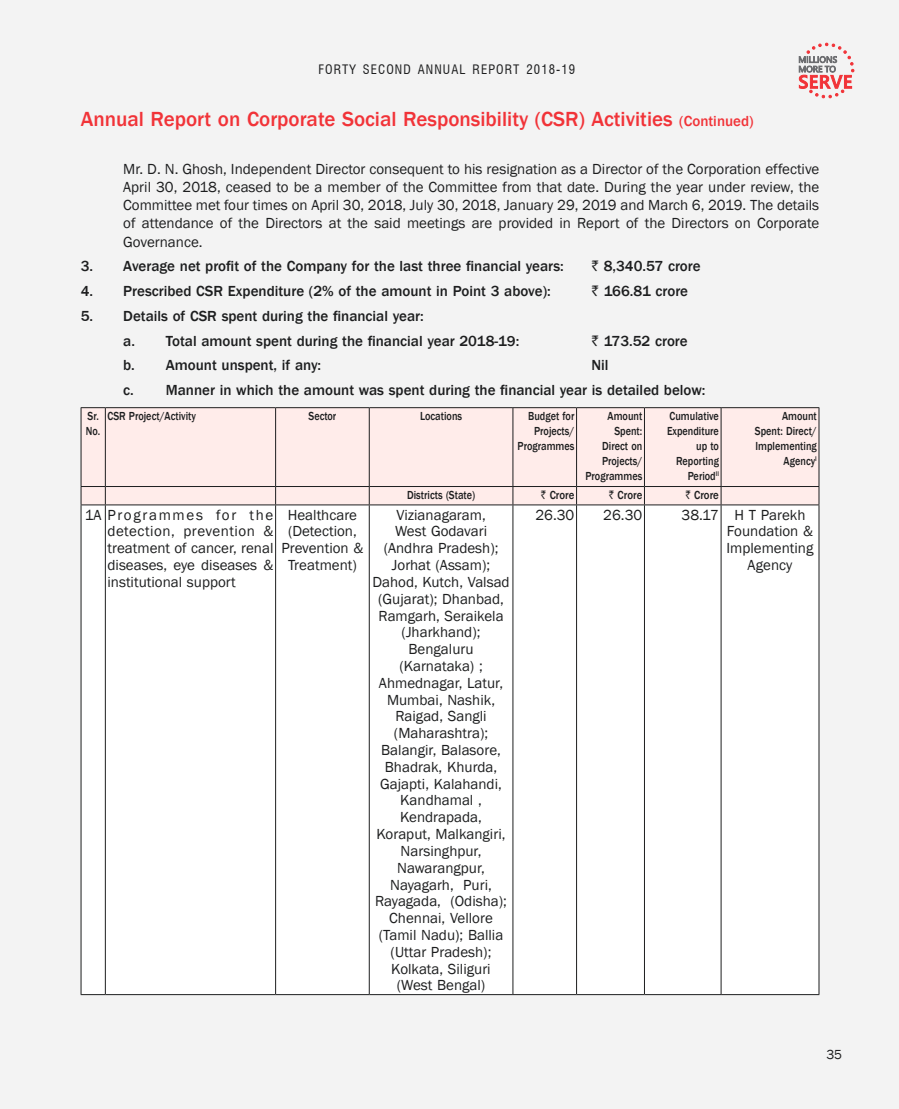
<style>
.page{position:relative;width:899px;height:1109px;background:#fff}
.page>*{position:absolute;margin:0;border:0;box-sizing:border-box;transform-origin:0 0}
.t1{font:21px "Franklin Gothic Medium 2";color:#f13338}
.t2{font:15px/16.8px "Franklin Gothic Book 2";color:#1d1e1f;text-align:center}
.t3{font:15px/24.8px "Franklin Gothic Medium 2";color:#1d1e1f}
.t4{font:15px/16.8px "Franklin Gothic Book 3";color:#1d1e1f}
.t5{font:15px "Franklin Gothic Medium 3";color:#1d1e1f}
.t6{font:13.5px "Franklin Gothic Book 3";color:#1d1e1f}
.t7{font:condensed 12.75px "Swiss 721 BT";letter-spacing:.085em;color:#1d1e1f}
.t8{font:12px/15px "Franklin Gothic Medium 2";color:#1d1e1f;text-align:right;scale:.85 1}
.t9{font:12px/15px "Franklin Gothic Medium 3";color:#1d1e1f;text-align:right;scale:.85 1}
.t10{font:12px "Franklin Gothic Medium 2";color:#1d1e1f;scale:.9 1}
.s1{font-family:"Franklin Gothic Medium 3"}
.s2{font-size:15px}
.s3{font-family:"Rupee 2"}
.s4{font-family:"Franklin Gothic Book 3"}
</style>
<div class="page">
<div style="left:0;top:0;width:898px;height:1108px;background:#f3f3f3"></div>
<svg style="left:798px;top:43px;width:55px;height:55px"></svg>
<div style="left:82px;top:408px;width:736px;height:96px;background:#ffecea"></div>
<div style="left:82px;top:505px;width:736px;height:489px;background:#fff"></div>
<hr style="left:81px;top:505px;width:1px;height:489px;background:#1d1e1f">
<hr style="left:105px;top:505px;width:1px;height:489px;background:#1d1e1f">
<hr style="left:275px;top:505px;width:1px;height:489px;background:#1d1e1f">
<hr style="left:368px;top:505px;width:1px;height:489px;background:#1d1e1f">
<hr style="left:512px;top:505px;width:1px;height:489px;background:#1d1e1f">
<hr style="left:576px;top:505px;width:1px;height:489px;background:#1d1e1f">
<hr style="left:643px;top:505px;width:1px;height:489px;background:#1d1e1f">
<hr style="left:720px;top:505px;width:1px;height:489px;background:#1d1e1f">
<hr style="left:818px;top:505px;width:1px;height:489px;background:#1d1e1f">
<svg style="left:81px;top:994px;width:24px;height:1px"></svg>
<hr style="left:105px;top:994px;width:170px;height:1px;background:#1d1e1f">
<hr style="left:275px;top:994px;width:94px;height:1px;background:#1d1e1f">
<hr style="left:369px;top:994px;width:143px;height:1px;background:#1d1e1f">
<hr style="left:512px;top:994px;width:64px;height:1px;background:#1d1e1f">
<hr style="left:576px;top:994px;width:68px;height:1px;background:#1d1e1f">
<hr style="left:644px;top:994px;width:76px;height:1px;background:#1d1e1f">
<hr style="left:720px;top:994px;width:98px;height:1px;background:#1d1e1f">
<svg style="left:81px;top:407px;width:24px;height:1px"></svg>
<hr style="left:81px;top:408px;width:1px;height:78px;background:#1d1e1f">
<hr style="left:105px;top:407px;width:170px;height:1px;background:#1d1e1f">
<hr style="left:105px;top:408px;width:1px;height:78px;background:#1d1e1f">
<hr style="left:275px;top:407px;width:94px;height:1px;background:#1d1e1f">
<hr style="left:275px;top:408px;width:1px;height:78px;background:#1d1e1f">
<hr style="left:369px;top:407px;width:143px;height:1px;background:#1d1e1f">
<hr style="left:368px;top:408px;width:1px;height:78px;background:#1d1e1f">
<hr style="left:512px;top:407px;width:64px;height:1px;background:#1d1e1f">
<hr style="left:512px;top:408px;width:1px;height:78px;background:#1d1e1f">
<hr style="left:576px;top:407px;width:68px;height:1px;background:#1d1e1f">
<hr style="left:576px;top:408px;width:1px;height:78px;background:#1d1e1f">
<hr style="left:644px;top:407px;width:76px;height:1px;background:#1d1e1f">
<hr style="left:643px;top:408px;width:1px;height:78px;background:#1d1e1f">
<hr style="left:720px;top:407px;width:98px;height:1px;background:#1d1e1f">
<hr style="left:720px;top:408px;width:1px;height:78px;background:#1d1e1f">
<hr style="left:818px;top:408px;width:1px;height:78px;background:#1d1e1f">
<hr style="left:105px;top:486px;width:170px;height:1px;background:#1d1e1f">
<svg style="left:81px;top:486px;width:25px;height:19px"></svg>
<hr style="left:105px;top:504px;width:170px;height:1px;background:#1d1e1f">
<hr style="left:275px;top:486px;width:94px;height:1px;background:#1d1e1f">
<svg style="left:275px;top:487px;width:1px;height:17px"></svg>
<hr style="left:275px;top:504px;width:94px;height:1px;background:#1d1e1f">
<hr style="left:369px;top:486px;width:143px;height:1px;background:#1d1e1f">
<svg style="left:368px;top:487px;width:1px;height:17px"></svg>
<hr style="left:369px;top:504px;width:143px;height:1px;background:#1d1e1f">
<hr style="left:512px;top:486px;width:64px;height:1px;background:#1d1e1f">
<svg style="left:512px;top:487px;width:1px;height:17px"></svg>
<hr style="left:512px;top:504px;width:64px;height:1px;background:#1d1e1f">
<hr style="left:576px;top:486px;width:68px;height:1px;background:#1d1e1f">
<svg style="left:576px;top:487px;width:1px;height:17px"></svg>
<hr style="left:576px;top:504px;width:68px;height:1px;background:#1d1e1f">
<hr style="left:644px;top:486px;width:76px;height:1px;background:#1d1e1f">
<svg style="left:643px;top:487px;width:1px;height:17px"></svg>
<hr style="left:644px;top:504px;width:76px;height:1px;background:#1d1e1f">
<hr style="left:720px;top:486px;width:98px;height:1px;background:#1d1e1f">
<svg style="left:720px;top:487px;width:1px;height:17px"></svg>
<svg style="left:818px;top:487px;width:1px;height:17px"></svg>
<hr style="left:720px;top:504px;width:98px;height:1px;background:#1d1e1f">
<p class="t7" style="left:318px;top:62px;width:258px">FORTY SECOND ANNUAL REPORT 2018-19</p>
<h1 class="t1" style="left:81px;top:106px;width:674px">Annual Report on Corporate Social Responsibility (C<span class="s1">SR</span>) Activities <span class="s2">(Continued)</span></h1>
<p class="t2" style="left:123px;top:160px;width:697px;line-height:18.3px;text-align:justify">Mr. D. N. Ghosh, Independent Director consequent to his resignation as a Director of the Corporation effective April 30, 2018, ceased to be a member of the Committee from that date. During the year under review, the Committee met four times on April 30, 2018, July 30, 2018, January 29, 2019 and March 6, 2019. The details of attendance of the Directors at the said meetings are provided in Report of the Directors on Corporate Governance.</p>
<p class="t3" style="left:81px;top:254px;width:484px">3. Average net profit of the Company for the last three financial years:</p>
<p class="t5" style="left:591px;top:257px;width:111px"><span class="s3">`</span> 8,340.57 crore</p>
<p class="t3" style="left:81px;top:279px;width:471px">4. Prescribed CSR Expenditure (2% of the amount in Point 3 above):</p>
<p class="t5" style="left:591px;top:282px;width:98px"><span class="s3">`</span> 166.81 crore</p>
<p class="t3" style="left:123px;top:303px;width:397px;text-indent:-43px">5. Details of CSR spent during the financial year:<br>a. Total amount spent during the financial year 2018-19:</p>
<p class="t5" style="left:591px;top:331px;width:98px"><span class="s3">`</span> 173.52 crore</p>
<p class="t3" style="left:123px;top:353px;width:199px">b. Amount unspent, if any:</p>
<p class="t3" style="left:123px;top:353px;width:583px;text-indent:468px">Nil<br><span class="s1">c. Manner in which</span> the amount was spent during the financial year is detailed below:</p>
<p class="t9" style="left:86px;top:409px;width:19px;text-align:left">Sr.<br>No.</p>
<p class="t8" style="left:107px;top:409px;width:106px">CSR Project/Activity</p>
<p class="t9" style="left:308px;top:409px;width:34px">Sector</p>
<p class="t8" style="left:420px;top:409px;width:51px">Locations</p>
<p class="t8" style="left:517px;top:409px;width:68px">Budget for<br>Projects/<br>Programmes</p>
<p class="t8" style="left:607px;top:409px;width:42px">Amount</p>
<p class="t9" style="left:602px;top:424px;width:49px">Spent:<br>Direct on</p>
<p class="t8" style="left:585px;top:454px;width:68px">Projects/<br>Programmes</p>
<p class="t8" style="left:666px;top:409px;width:63px;text-align:left">Cumulative<br>Expenditure</p>
<p class="t9" style="left:675px;top:439px;width:52px">up to<br>Reporting<br>Period<sup>II</sup></p>
<p class="t9" style="left:407px;top:488px;width:81px">Districts (State)</p>
<p class="t10" style="left:540px;top:487px;width:39px"><span class="s3">`</span> Crore</p>
<p class="t10" style="left:608px;top:487px;width:39px"><span class="s3">`</span> Crore</p>
<p class="t10" style="left:685px;top:487px;width:39px"><span class="s3">`</span> Crore</p>
<p class="t8" style="left:754px;top:409px;width:74px;text-align:justify;text-indent:27px">Amount Spent: Direct/ Implementing</p>
<p class="t9" style="left:783px;top:454px;width:41px">Agency<sup>I</sup></p>
<p class="t2" style="left:107px;top:506px;width:167px;text-align:justify;text-indent:-23px">1A Programmes for the detection, prevention &amp; treatment of cancer, renal</p>
<p class="t4" style="left:107px;top:557px;width:167px">diseases, eye diseases &amp; institutional support</p>
<p class="t4" style="left:287px;top:506px;width:71px">Healthcare</p>
<p class="t2" style="left:281px;top:523px;width:84px">(Detection,<br>Prevention &amp;<br>Treatment)</p>
<p class="t2" style="left:372px;top:506px;width:139px">Vizianagaram,<br>West Godavari (Andhra Pradesh);<br>Jorhat (Assam);<br>Dahod, Kutch, Valsad (Gujarat); Dhanbad,<br>Ramgarh, Seraikela (Jharkhand);<br>Bengaluru (Karnataka) ;<br>Ahmednagar, Latur,<br>Mumbai, Nashik,<br>Raigad, Sangli (Maharashtra);<br>Balangir, Balasore,<br>Bhadrak, Khurda,<br>Gajapti, Kalahandi,<br>Kandhamal ,<br>Kendrapada,<br>Koraput, Malkangiri,</p>
<p class="t4" style="left:390px;top:842px;width:103px;text-align:center">Narsinghpur,<br>Nawarangpur,<br>Nayagarh, Puri,</p>
<p class="t2" style="left:375px;top:893px;width:133px">Rayagada, (Odisha);<br>Chennai, Vellore (Tamil Nadu); Ballia (Uttar Pradesh);<br>Kolkata, Siliguri (West Bengal)</p>
<p class="t4" style="left:535px;top:506px;width:40px">26.30</p>
<p class="t4" style="left:603px;top:506px;width:40px">26.30</p>
<p class="t2" style="left:681px;top:506px;width:125px"><span class="s4">38.17</span> H T Parekh</p>
<p class="t4" style="left:726px;top:523px;width:88px">Foundation &amp;</p>
<p class="t2" style="left:726px;top:540px;width:88px">Implementing<br>Agency</p>
<p class="t6" style="left:825px;top:1046px;width:17px">35</p>
</div>
